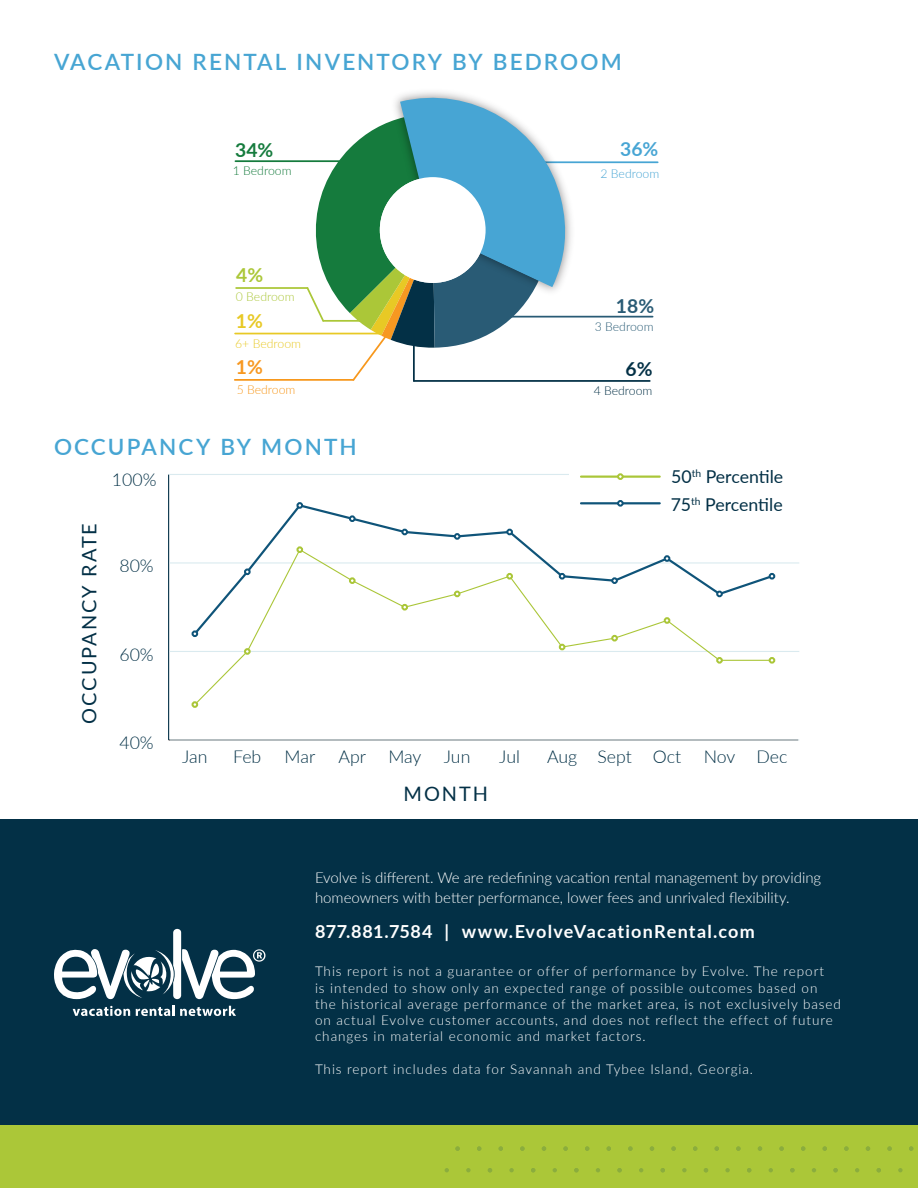
<style>
.page{position:relative;width:918px;height:1188px;background:#fff}
.page>*{position:absolute;margin:0;border:0;box-sizing:border-box;transform-origin:0 0}
.Subhead{font:600 22.5px "Lato";letter-spacing:.095em;color:#47a5d3}
.t1{font:19.95px "Lato";letter-spacing:.1em;color:#033046}
.t2{font:700 19.2px "Lato";color:#47a5d4}
.t3{font:700 19.2px "Lato";color:#295b75}
.t4{font:700 19.2px "Lato";color:#157b3d}
.t5{font:700 19.2px "Lato";color:#abc738}
.t6{font:700 19.2px "Lato";color:#f79821}
.t7{font:700 19.2px "Lato";color:#033046}
.t8{font:700 19.2px "Lato";color:#e8c925}
.Copy_Title{font:700 18px "Lato";letter-spacing:.06em;color:#fff}
.t9{font:300 17.7px "Lato";color:#033046}
.t10{font:17.7px "Lato";letter-spacing:-.005em;color:#033046}
.t11{font:300 15px/19.8px "Lato";color:#fff}
.t12{font:300 13.5px/16.2px "Lato";letter-spacing:.07em;color:#fff}
.t13{font:300 12.3px "Lato";color:#e8c925}
.t14{font:300 12.3px "Lato";color:#47a5d4}
.t15{font:300 12.3px "Lato";color:#abc738}
.t16{font:300 12.3px "Lato";color:#f7981d}
.t17{font:300 12.3px "Lato";color:#033046}
.t18{font:300 12.3px "Lato";color:#295b75}
.t19{font:300 12.3px "Lato";color:#157b3d}
</style>
<div class="page">
<div style="left:0;top:820px;width:918px;height:305px;background:#033046"></div>
<div style="left:0;top:1125px;width:918px;height:63px;background:#abc738"></div>
<svg style="left:898px;top:1168px;width:5px;height:4px"></svg>
<svg style="left:909px;top:1146px;width:4px;height:5px"></svg>
<svg style="left:887px;top:1146px;width:5px;height:5px"></svg>
<svg style="left:877px;top:1168px;width:4px;height:4px"></svg>
<svg style="left:855px;top:1168px;width:4px;height:4px"></svg>
<svg style="left:866px;top:1146px;width:4px;height:5px"></svg>
<svg style="left:844px;top:1146px;width:5px;height:5px"></svg>
<svg style="left:833px;top:1168px;width:5px;height:4px"></svg>
<svg style="left:812px;top:1168px;width:4px;height:4px"></svg>
<svg style="left:823px;top:1146px;width:4px;height:5px"></svg>
<svg style="left:801px;top:1146px;width:4px;height:5px"></svg>
<svg style="left:790px;top:1168px;width:5px;height:4px"></svg>
<svg style="left:769px;top:1168px;width:4px;height:4px"></svg>
<svg style="left:779px;top:1146px;width:5px;height:5px"></svg>
<svg style="left:758px;top:1146px;width:4px;height:5px"></svg>
<svg style="left:747px;top:1168px;width:4px;height:4px"></svg>
<svg style="left:725px;top:1168px;width:5px;height:4px"></svg>
<svg style="left:736px;top:1146px;width:5px;height:5px"></svg>
<svg style="left:715px;top:1146px;width:4px;height:5px"></svg>
<svg style="left:704px;top:1168px;width:4px;height:4px"></svg>
<svg style="left:682px;top:1168px;width:5px;height:4px"></svg>
<svg style="left:693px;top:1146px;width:4px;height:5px"></svg>
<svg style="left:671px;top:1146px;width:5px;height:5px"></svg>
<svg style="left:661px;top:1168px;width:4px;height:4px"></svg>
<svg style="left:639px;top:1168px;width:4px;height:4px"></svg>
<svg style="left:650px;top:1146px;width:4px;height:5px"></svg>
<svg style="left:628px;top:1146px;width:5px;height:5px"></svg>
<svg style="left:617px;top:1168px;width:5px;height:4px"></svg>
<svg style="left:596px;top:1168px;width:4px;height:4px"></svg>
<svg style="left:607px;top:1146px;width:4px;height:5px"></svg>
<svg style="left:585px;top:1146px;width:4px;height:5px"></svg>
<svg style="left:574px;top:1168px;width:5px;height:4px"></svg>
<svg style="left:553px;top:1168px;width:4px;height:4px"></svg>
<svg style="left:563px;top:1146px;width:5px;height:5px"></svg>
<svg style="left:542px;top:1146px;width:4px;height:5px"></svg>
<svg style="left:531px;top:1168px;width:4px;height:4px"></svg>
<svg style="left:509px;top:1168px;width:5px;height:4px"></svg>
<svg style="left:520px;top:1146px;width:5px;height:5px"></svg>
<svg style="left:499px;top:1146px;width:4px;height:5px"></svg>
<svg style="left:488px;top:1168px;width:4px;height:4px"></svg>
<svg style="left:466px;top:1168px;width:5px;height:4px"></svg>
<svg style="left:445px;top:1168px;width:4px;height:4px"></svg>
<svg style="left:477px;top:1146px;width:4px;height:5px"></svg>
<svg style="left:455px;top:1146px;width:5px;height:5px"></svg>
<svg style="left:73px;top:1006px;width:57px;height:10px"></svg>
<svg style="left:136px;top:1006px;width:100px;height:10px"></svg>
<svg style="left:54px;top:929px;width:211px;height:70px"></svg>
<hr style="left:169px;top:739px;width:629px;height:2px;background:#231f20">
<hr style="left:168px;top:474px;width:1px;height:266px;background:#033046">
<hr style="left:170px;top:739px;width:629px;height:2px;background:#daeaef">
<hr style="left:170px;top:651px;width:629px;height:1px;background:#daeaef">
<hr style="left:170px;top:562px;width:629px;height:2px;background:#daeaef">
<hr style="left:169px;top:474px;width:629px;height:1px;background:#daeaef">
<div style="left:192px;top:701px;width:6px;height:7px;border:2px solid #aac638;border-radius:50%"></div>
<div style="left:569px;top:461px;width:237px;height:51px;background:#fff"></div>
<hr style="left:581px;top:476px;width:79px;height:2px;background:#aac638">
<svg style="left:192px;top:501px;width:583px;height:206px"></svg>
<div style="left:617px;top:500px;width:7px;height:7px;border:2px solid #0f5479;border-radius:50%"></div>
<div style="left:617px;top:473px;width:7px;height:7px;border:2px solid #aac638;border-radius:50%"></div>
<hr style="left:235px;top:379px;width:118px;height:2px;background:#f7981d">
<hr style="left:236px;top:287px;width:71px;height:2px;background:#abc738">
<hr style="left:487px;top:316px;width:166px;height:2px;background:#295b75">
<hr style="left:451px;top:161px;width:207px;height:2px;background:#47a5d4">
<hr style="left:414px;top:380px;width:236px;height:2px;background:#033046">
<hr style="left:235px;top:160px;width:104px;height:2px;background:#157b3d">
<hr style="left:235px;top:333px;width:145px;height:1px;background:#e8c925">
<svg style="left:304px;top:92px;width:265px;height:290px"></svg>
<div style="left:380px;top:177px;width:106px;height:106px;background:#fff;border-radius:50%"></div>
<p class="Subhead" style="left:54px;top:45px;width:569px">VACATION RENTAL INVENTORY BY BEDROOM</p>
<p class="t4" style="left:235px;top:136px;width:40px">34%</p>
<p class="t19" style="left:233px;top:162px;width:60px">1 Bedroom</p>
<p class="t5" style="left:236px;top:260px;width:29px">4%</p>
<p class="t15" style="left:236px;top:288px;width:60px">0 Bedroom</p>
<p class="t8" style="left:236px;top:307px;width:29px">1%</p>
<p class="t13" style="left:235px;top:335px;width:67px">6+ Bedroom</p>
<p class="t2" style="left:620px;top:135px;width:40px">36%</p>
<p class="t14" style="left:601px;top:165px;width:60px">2 Bedroom</p>
<p class="t3" style="left:616px;top:291px;width:40px">18%</p>
<p class="t18" style="left:595px;top:318px;width:60px">3 Bedroom</p>
<p class="t6" style="left:236px;top:353px;width:29px">1%</p>
<p class="t7" style="left:625px;top:355px;width:29px">6%</p>
<p class="t16" style="left:237px;top:381px;width:60px">5 Bedroom</p>
<p class="t17" style="left:594px;top:382px;width:60px">4 Bedroom</p>
<p class="Subhead" style="left:54px;top:430px;width:304px">OCCUPANCY BY MONTH</p>
<p class="t1" style="left:75px;top:724px;width:202px;rotate:-90deg">OCCUPANCY RATE</p>
<p class="t9" style="left:112px;top:467px;width:46px">100%</p>
<p class="t9" style="left:119px;top:554px;width:36px">80%</p>
<p class="t9" style="left:119px;top:642px;width:36px">60%</p>
<p class="t10" style="left:671px;top:464px;width:114px">50<sup>th</sup> Percentile</p>
<p class="t10" style="left:671px;top:492px;width:114px">75<sup>th</sup> Percentile</p>
<p class="t9" style="left:119px;top:731px;width:36px">40%</p>
<p class="t9" style="left:182px;top:744px;width:27px">Jan</p>
<p class="t9" style="left:233px;top:744px;width:30px">Feb</p>
<p class="t9" style="left:285px;top:744px;width:32px">Mar</p>
<p class="t9" style="left:339px;top:744px;width:29px">Apr</p>
<p class="t9" style="left:388px;top:744px;width:35px">May</p>
<p class="t9" style="left:444px;top:744px;width:28px">Jun</p>
<p class="t9" style="left:499px;top:744px;width:22px">Jul</p>
<p class="t9" style="left:547px;top:744px;width:136px">Aug Sept Oct</p>
<p class="t9" style="left:704px;top:744px;width:85px">Nov Dec</p>
<p class="t1" style="left:404px;top:779px;width:86px">MONTH</p>
<p class="t11" style="left:315px;top:868px;width:508px">Evolve is different. We are redefining vacation rental management by providing homeowners with better performance, lower fees and unrivaled flexibility.</p>
<p class="Copy_Title" style="left:315px;top:918px;width:441px">877.881.7584 | www.EvolveVacationRental.com</p>
<p class="t12" style="left:315px;top:963px;width:528px">This report is not a guarantee or offer of performance by Evolve. The report<br>is intended to show only an expected range of possible outcomes based on the historical average performance of the market area, is not exclusively based on actual Evolve customer accounts, and does not reflect the effect of future changes in material economic and market factors.</p>
<p class="t12" style="left:315px;top:1060px;width:440px">This report includes data for Savannah and Tybee Island, Georgia.</p>
</div>
